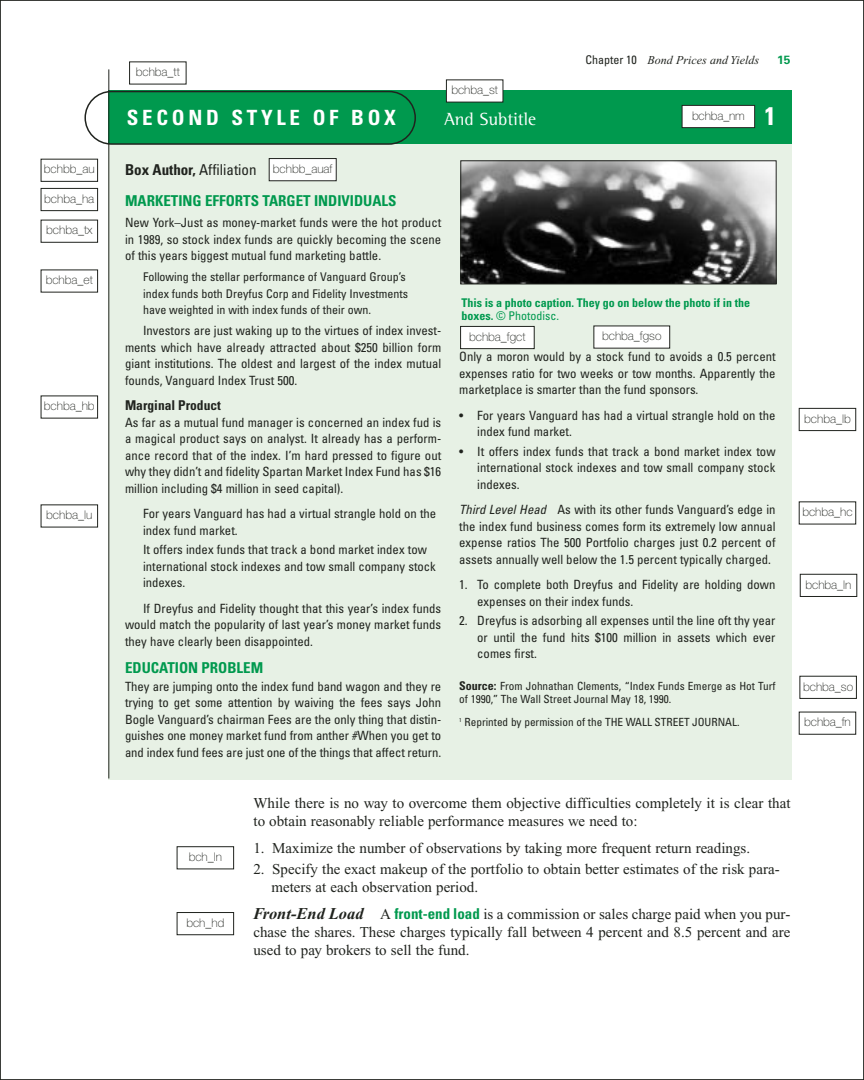
<style>
.page{position:relative;width:864px;height:1080px;background:#fff}
.page>*{position:absolute;margin:0;border:0;box-sizing:border-box;transform-origin:0 0}
.t1{font:700 condensed 25.5px "Univers";color:#fff}
.t2{font:700 condensed 21px "Univers";letter-spacing:.175em;color:#fff}
.t3{font:18px "Rotis Semi Serif";color:#fff}
.t4{font:15px/18px "Times";color:#20231e}
.t5{font:700 condensed 15px/31.5px "Univers";color:#00994e}
.t6{font:700 condensed 13.5px "Univers";color:#20231e}
.t7{font:condensed 12.75px/16.5px "Univers";color:#20231e;text-align:justify}
.t8{font:100 12px "Helvetica Neue";color:#20231e}
.t9{font:condensed 12px/16.5px "Univers";color:#20231e}
.t10{font:700 condensed 12px/13.5px "Univers";color:#00994e}
.t11{font:italic 12px "Times";color:#20231e}
.t12{font:700 12px "Univers";color:#00994e}
.t13{font:condensed 11.25px/13.5px "Univers";color:#20231e}
.s1{font-family:"Univers";font-style:normal;font-stretch:condensed}
.s2{color:#20231e}
.s3{font-weight:400;color:#20231e}
.s4{font-weight:400}
.s5{font-style:italic}
.s6{font-weight:700;font-size:12px}
.s7{font-weight:700;font-style:italic;font-size:16.5px}
.s8{font-family:"Univers";font-weight:700;font-stretch:condensed;color:#00994e}
</style>
<div class="page">
<div style="left:108px;top:94px;width:684px;height:686px;background:#e7f1e5"></div>
<div style="left:108px;top:90px;width:684px;height:54px;background:#00994e"></div>
<div style="left:177px;top:846px;width:57px;height:23px;border:1px solid #20231e"></div>
<div style="left:177px;top:912px;width:57px;height:23px;border:1px solid #20231e"></div>
<img style="left:462px;top:162px;width:313px;height:120px">
<div style="left:460px;top:160px;width:317px;height:124px;border:1px solid #20231e"></div>
<div style="left:41px;top:188px;width:57px;height:23px;border:1px solid #20231e"></div>
<div style="left:41px;top:220px;width:57px;height:23px;border:1px solid #20231e"></div>
<div style="left:446px;top:80px;width:57px;height:22px;background:#fff"></div>
<div style="left:682px;top:105px;width:73px;height:23px;background:#fff"></div>
<div style="left:682px;top:105px;width:73px;height:23px;border:1px solid #20231e"></div>
<div style="left:461px;top:326px;width:73px;height:23px;background:#fff"></div>
<div style="left:460px;top:326px;width:75px;height:23px;border:1px solid #20231e"></div>
<div style="left:594px;top:326px;width:76px;height:22px;background:#fff"></div>
<div style="left:799px;top:408px;width:57px;height:23px;border:1px solid #20231e"></div>
<div style="left:800px;top:574px;width:57px;height:23px;border:1px solid #20231e"></div>
<div style="left:800px;top:676px;width:57px;height:23px;border:1px solid #20231e"></div>
<div style="left:799px;top:712px;width:57px;height:23px;border:1px solid #20231e"></div>
<svg style="left:84px;top:91px;width:332px;height:54px"></svg>
<hr style="left:108px;top:69px;width:1px;height:709px;background:#20231e">
<div style="left:41px;top:159px;width:57px;height:23px;border:1px solid #20231e"></div>
<div style="left:269px;top:159px;width:67px;height:22px;background:#fff"></div>
<div style="left:269px;top:158px;width:68px;height:23px;border:1px solid #20231e"></div>
<p class="t8" style="left:136px;top:68px;width:46px">bchba_tt</p>
<p class="t8" style="left:451px;top:86px;width:48px">bchba_st</p>
<h2 class="t2" style="left:127px;top:110px;width:271px">SECOND STYLE OF BOX</h2>
<h3 class="t3" style="left:445px;top:113px;width:93px">And Subtitle</h3>
<p class="t11" style="left:585px;top:56px;width:175px"><span class="s1">Chapter 10</span> Bond Prices and Yields</p>
<p class="t12" style="left:777px;top:55px;width:15px">15</p>
<p class="t8" style="left:692px;top:111px;width:54px">bchba_nm</p>
<h1 class="t1" style="left:764px;top:107px;width:13px">1</h1>
<p class="t5" style="left:125px;top:155px;width:273px"><span class="s2">Box Author,</span> <span class="s3">Affiliation<br></span>MARKETING EFFORTS TARGET INDIVIDUALS</p>
<p class="t7" style="left:125px;top:216px;width:318px">New York–Just as money-market funds were the hot product in 1989, so stock index funds are quickly becoming the scene of this years biggest mutual fund marketing battle.</p>
<p class="t9" style="left:143px;top:270px;width:267px">Following the stellar performance of Vanguard Group’s index funds both Dreyfus Corp and Fidelity Investments have weighted in with index funds of their own.</p>
<p class="t7" style="left:125px;top:324px;width:318px;text-indent:18px">Investors are just waking up to the virtues of index invest&shy;ments which have already attracted about $250 billion form giant institutions. The oldest and largest of the index mutual founds, Vanguard Index Trust 500.</p>
<p class="t6" style="left:125px;top:401px;width:97px">Marginal Product</p>
<p class="t7" style="left:125px;top:415px;width:318px">As far as a mutual fund manager is concerned an index fud is a magical product says on analyst. It already has a perform&shy;ance record that of the index. I’m hard pressed to figure out why they didn’t and fidelity Spartan Market Index Fund has $16 million including $4 million in seed capital).</p>
<p class="t7" style="left:143px;top:507px;width:295px">For years Vanguard has had a virtual strangle hold on the index fund market.</p>
<p class="t7" style="left:143px;top:543px;width:294px;text-align:left">It offers index funds that track a bond market index tow international stock indexes and tow small company stock indexes.</p>
<p class="t7" style="left:125px;top:601px;width:318px;text-indent:18px">If Dreyfus and Fidelity thought that this year’s index funds would match the popularity of last year’s money market funds they have clearly been disappointed.</p>
<p class="t5" style="left:125px;top:653px;width:140px">EDUCATION PROBLEM</p>
<p class="t7" style="left:125px;top:679px;width:318px">They are jumping onto the index fund band wagon and they re trying to get some attention by waiving the fees says John Bogle Vanguard’s chairman Fees are the only thing that distin&shy;guishes one money market fund from anther #When you get to and index fund fees are just one of the things that affect return.</p>
<p class="t8" style="left:44px;top:165px;width:52px">bchbb_au</p>
<p class="t8" style="left:273px;top:164px;width:61px">bchbb_auaf</p>
<p class="t8" style="left:44px;top:194px;width:52px">bchba_ha</p>
<p class="t8" style="left:46px;top:226px;width:48px">bchba_tx</p>
<p class="t8" style="left:46px;top:276px;width:49px">bchba_et</p>
<p class="t8" style="left:44px;top:402px;width:52px">bchba_hb</p>
<p class="t8" style="left:46px;top:511px;width:48px">bchba_lu</p>
<p class="t10" style="left:462px;top:297px;width:290px">This is a photo caption. They go on below the photo if in the boxes. <span class="s4">© Photodisc.</span></p>
<p class="t8" style="left:469px;top:332px;width:58px">bchba_fgct</p>
<p class="t8" style="left:602px;top:332px;width:61px">bchba_fgso</p>
<p class="t7" style="left:459px;top:349px;width:318px">Only a moron would by a stock fund to avoids a 0.5 percent expenses ratio for two weeks or tow months. Apparently the marketplace is smarter than the fund sponsors.</p>
<p class="t7" style="left:477px;top:408px;width:300px;text-indent:-18px">• For years Vanguard has had a virtual strangle hold on the index fund market.</p>
<p class="t7" style="left:477px;top:444px;width:300px;text-indent:-18px">• It offers index funds that track a bond market index tow international stock indexes and tow small company stock indexes.</p>
<p class="t7" style="left:459px;top:502px;width:318px"><span class="s5">Third Level Head</span> As with its other funds Vanguard’s edge in the index fund business comes form its extremely low annual expense ratios The 500 Portfolio charges just 0.2 percent of assets annually well below the 1.5 percent typically charged.</p>
<p class="t7" style="left:477px;top:577px;width:300px;text-indent:-18px">1. To complete both Dreyfus and Fidelity are holding down expenses on their index funds.</p>
<p class="t7" style="left:477px;top:613px;width:300px;text-indent:-18px">2. Dreyfus is adsorbing all expenses until the line oft thy year or until the fund hits $100 million in assets which ever comes first.</p>
<p class="t13" style="left:459px;top:680px;width:318px"><span class="s6">Source:</span> From Johnathan Clements, “Index Funds Emerge as Hot Turf of 1990,” The Wall Street Journal May 18, 1990.</p>
<p class="t13" style="left:459px;top:716px;width:282px"><sup>1</sup> Reprinted by permission of the THE WALL STREET JOURNAL.</p>
<p class="t8" style="left:804px;top:414px;width:48px">bchba_lb</p>
<p class="t8" style="left:802px;top:508px;width:52px">bchba_hc</p>
<p class="t8" style="left:806px;top:580px;width:48px">bchba_ln</p>
<p class="t8" style="left:803px;top:682px;width:52px">bchba_so</p>
<p class="t8" style="left:804px;top:718px;width:48px">bchba_fn</p>
<p class="t8" style="left:189px;top:852px;width:35px">bch_ln</p>
<p class="t8" style="left:186px;top:918px;width:40px">bch_hd</p>
<p class="t4" style="left:254px;top:795px;width:539px">While there is no way to overcome them objective difficulties completely it is clear that to obtain reasonably reliable performance measures we need to:</p>
<p class="t4" style="left:254px;top:840px;width:498px">1. Maximize the number of observations by taking more frequent return readings.</p>
<p class="t4" style="left:272px;top:861px;width:510px;text-indent:-18px">2. Specify the exact makeup of the portfolio to obtain better estimates of the risk para&shy;meters at each observation period.</p>
<p class="t4" style="left:253px;top:906px;width:538px;text-align:justify"><span class="s7">Front-End Load</span> A <span class="s8">front-end load</span> is a commission or sales charge paid when you pur&shy;chase the shares. These charges typically fall between 4 percent and 8.5 percent and are used to pay brokers to sell the fund.</p>
</div>
